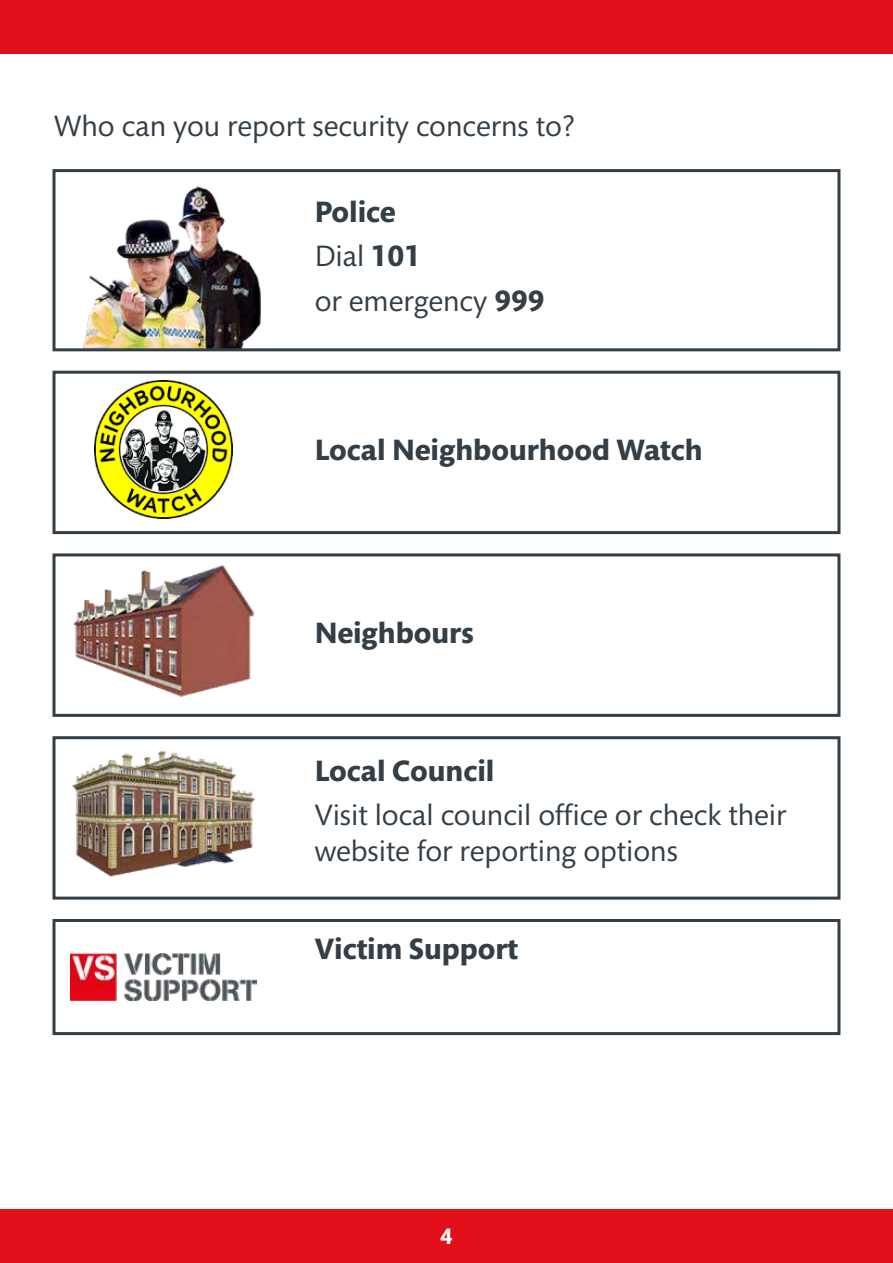
<style>
.page{position:relative;width:893px;height:1263px;background:#fff}
.page>*{position:absolute;margin:0;border:0;box-sizing:border-box;transform-origin:0 0}
.t1{font:30px/44.5px "Mundo Sans";color:#333e47}
.t2{font:700 30px "Mundo Sans";color:#333e47}
.t3{font:700 22.5px "Mundo Sans";color:#fff}
.s1{font-weight:700}
</style>
<div class="page">
<div style="left:0;top:1209px;width:893px;height:54px;background:#e2101b"></div>
<div style="left:0;top:0;width:893px;height:54px;background:#e2101b"></div>
<img style="left:83px;top:185px;width:178px;height:162px">
<div style="left:52px;top:169px;width:788px;height:182px;border:3px solid #333e47"></div>
<div style="left:52px;top:371px;width:788px;height:163px;border:3px solid #333e47"></div>
<div style="left:52px;top:553px;width:788px;height:164px;border:3px solid #333e47"></div>
<div style="left:52px;top:736px;width:788px;height:164px;border:3px solid #333e47"></div>
<div style="left:52px;top:919px;width:788px;height:116px;border:3px solid #333e47"></div>
<img style="left:71px;top:953px;width:186px;height:47px">
<img style="left:95px;top:381px;width:138px;height:137px">
<img style="left:73px;top:565px;width:181px;height:132px">
<img style="left:72px;top:750px;width:183px;height:127px">
<p class="t1" style="left:54px;top:104px;width:522px">Who can you report security concerns to?</p>
<p class="t1" style="left:315px;top:190px;width:231px"><span class="s1">Police<br></span>Dial <span class="s1">101<br></span>or emergency <span class="s1">999</span></p>
<p class="t2" style="left:315px;top:433px;width:389px">Local Neighbourhood Watch</p>
<p class="t2" style="left:315px;top:616px;width:161px">Neighbours</p>
<p class="t2" style="left:315px;top:754px;width:181px">Local Council</p>
<p class="t1" style="left:315px;top:798px;width:473px;line-height:36px">Visit local council office or check their website for reporting options</p>
<p class="t2" style="left:315px;top:932px;width:205px">Victim Support</p>
<p class="t3" style="left:440px;top:1224px;width:14px">4</p>
</div>
